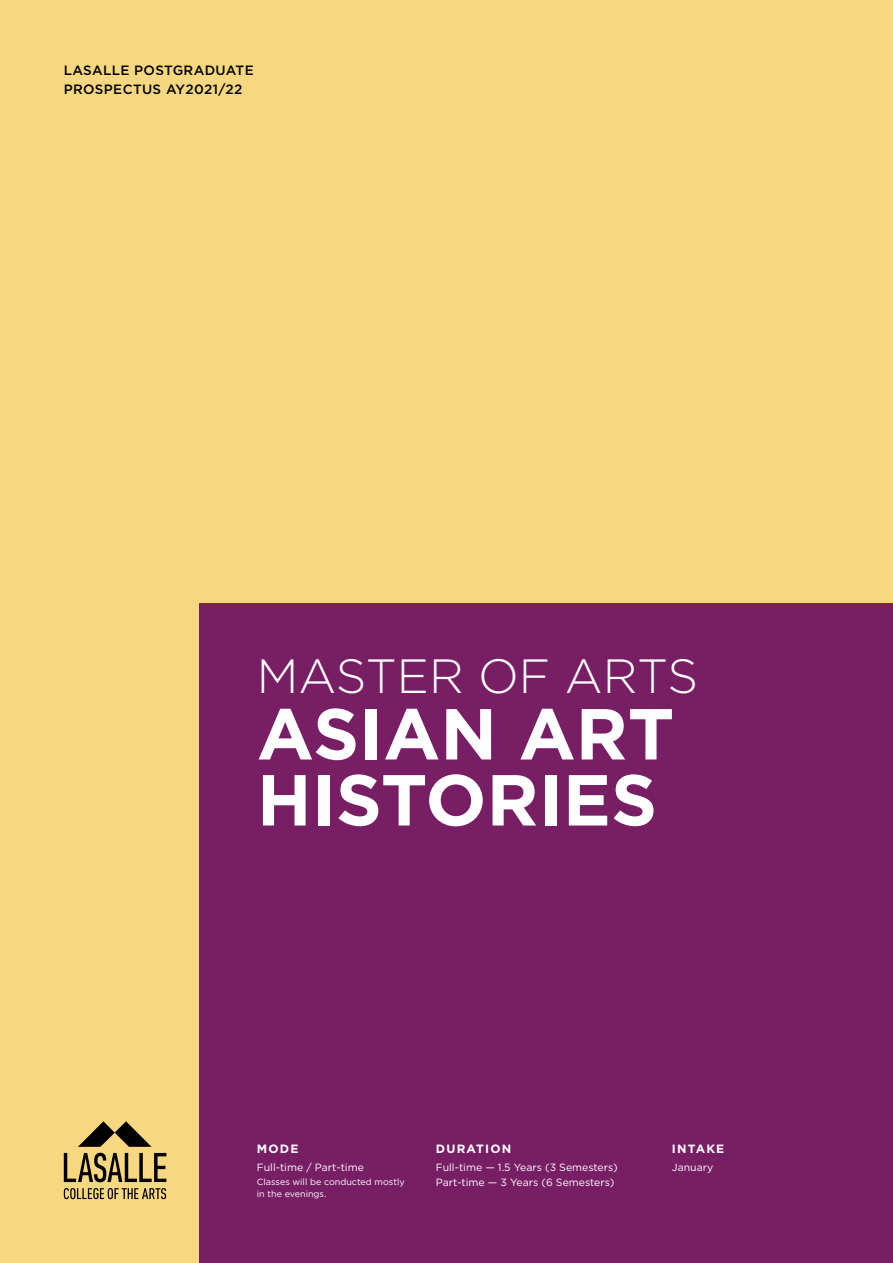
<style>
.page{position:relative;width:893px;height:1263px;background:#f7d880}
.page>*{position:absolute;margin:0;border:0;box-sizing:border-box;transform-origin:0 0}
.t1{font:700 72px/66px "Gotham HTF";color:#fff}
.t2{font:300 48px "Gotham HTF";color:#fff}
.t3{font:500 13.5px/19.5px "Gotham HTF";letter-spacing:.025em;color:#000}
.t4{font:700 12px "Gotham HTF";letter-spacing:.1em;color:#fff}
.t5{font:10.5px/15px "Gotham HTF";color:#fff}
.t6{font:9px/12px "Gotham HTF";color:#fff}
</style>
<div class="page">
<div style="left:200px;top:603px;width:693px;height:660px;background:#781e65"></div>
<svg style="left:78px;top:1121px;width:74px;height:26px"></svg>
<svg style="left:64px;top:1153px;width:102px;height:29px"></svg>
<svg style="left:64px;top:1188px;width:102px;height:11px"></svg>
<p class="t3" style="left:64px;top:60px;width:191px">LASALLE POSTGRADUATE<br>PROSPECTUS AY2021/22</p>
<h2 class="t2" style="left:257px;top:650px;width:443px">MASTER OF ARTS</h2>
<h1 class="t1" style="left:257px;top:699px;width:419px">ASIAN ART<br>HISTORIES</h1>
<p class="t4" style="left:257px;top:1142px;width:43px">MODE</p>
<p class="t5" style="left:257px;top:1160px;width:108px">Full-time / Part-time</p>
<p class="t6" style="left:257px;top:1175px;width:149px">Classes will be conducted mostly in the evenings.</p>
<p class="t4" style="left:436px;top:1142px;width:77px">DURATION</p>
<p class="t5" style="left:436px;top:1160px;width:183px">Full-time — 1.5 Years (3 Semesters)<br>Part-time — 3 Years (6 Semesters)</p>
<p class="t4" style="left:672px;top:1142px;width:54px">INTAKE</p>
<p class="t5" style="left:672px;top:1160px;width:43px">January</p>
</div>
